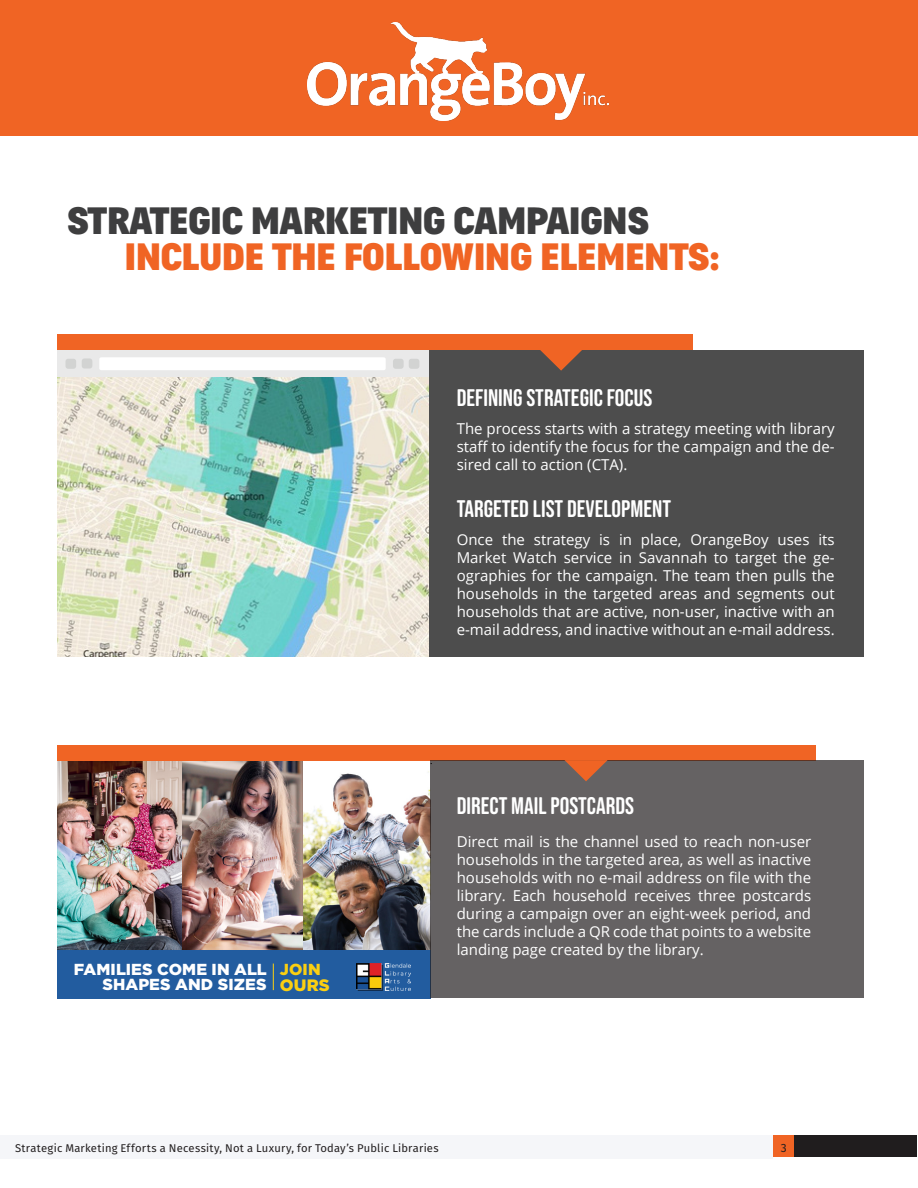
<style>
.page{position:relative;width:918px;height:1188px;background:#fff}
.page>*{position:absolute;margin:0;border:0;box-sizing:border-box;transform-origin:0 0}
.Header_2{font:900 37.5px "Fengardo Neue";color:#f06424}
.Header_2-2{font:900 37.5px "Fengardo Neue";color:#3e3e3f}
.t1{font:24px "Bebas Neue Semi Rounded";color:#fff}
.t2{font:900 16.5px "Gotham";color:#fbcf11}
.t3{font:900 15.9px/15.3px "Gotham";letter-spacing:.005em;color:#fff;text-align:right}
.t4{font:900 15.9px "Gotham";color:#fbcf11}
.t5{font:15px/18px "Open Sans";color:#fff;text-align:justify}
.t6{font:12px "Fira Sans";color:#231f20}
.t7{font:11.25px "Fira Sans";letter-spacing:.02em;color:#231f20}
</style>
<div class="page">
<div style="left:773px;top:1136px;width:21px;height:21px;background:#f06424"></div>
<div style="left:0;top:1135px;width:773px;height:24px;background:#f5f6f9"></div>
<div style="left:794px;top:1136px;width:122px;height:21px;background:#201d1e"></div>
<div style="left:0;top:0;width:918px;height:136px;background:#f06424"></div>
<img style="left:308px;top:23px;width:300px;height:97px">
<div style="left:57px;top:947px;width:374px;height:51px;background:#225c9f"></div>
<svg style="left:273px;top:964px;width:1px;height:26px"></svg>
<img style="left:357px;top:964px;width:53px;height:26px">
<img style="left:57px;top:761px;width:246px;height:189px">
<img style="left:303px;top:764px;width:128px;height:186px">
<div style="left:57px;top:745px;width:758px;height:16px;background:#f06424"></div>
<div style="left:431px;top:761px;width:433px;height:237px;background:#656263"></div>
<div style="left:428px;top:350px;width:436px;height:307px;background:#4d4d4d"></div>
<div style="left:57px;top:335px;width:635px;height:15px;background:#f06424"></div>
<img style="left:57px;top:377px;width:371px;height:280px">
<div style="left:57px;top:350px;width:371px;height:27px;background:#e9e9e9"></div>
<div style="left:99px;top:357px;width:287px;height:13px;background:#fff;border-radius:2px"></div>
<div style="left:66px;top:359px;width:10px;height:10px;background:#d2d3d2;border-radius:3px"></div>
<div style="left:82px;top:358px;width:10px;height:11px;background:#d2d3d2;border-radius:3px"></div>
<div style="left:393px;top:359px;width:11px;height:10px;background:#d2d3d2;border-radius:3px"></div>
<div style="left:409px;top:359px;width:10px;height:10px;background:#d2d3d2;border-radius:3px"></div>
<svg style="left:540px;top:350px;width:42px;height:21px"></svg>
<svg style="left:564px;top:760px;width:44px;height:21px"></svg>
<p class="Header_2-2" style="left:67px;top:200px;width:584px">STRATEGIC MARKETING CAMPAIGNS</p>
<p class="Header_2" style="left:125px;top:236px;width:595px">INCLUDE THE FOLLOWING ELEMENTS:</p>
<p class="t1" style="left:457px;top:384px;width:197px">DEFINING STRATEGIC FOCUS</p>
<p class="t5" style="left:457px;top:419px;width:379px">The process starts with a strategy meeting with library staff to identify the focus for the campaign and the de&shy;sired call to action (CTA).</p>
<p class="t1" style="left:457px;top:495px;width:216px">TARGETED LIST DEVELOPMENT</p>
<p class="t5" style="left:457px;top:530px;width:379px">Once the strategy is in place, OrangeBoy uses its Market Watch service in Savannah to target the ge&shy;ographies for the campaign. The team then pulls the households in the targeted areas and segments out households that are active, non-user, inactive with an e-mail address, and inactive without an e-mail address.</p>
<p class="t3" style="left:74px;top:961px;width:194px">FAMILIES COME IN ALL<br>SHAPES AND SIZES</p>
<p class="t4" style="left:280px;top:958px;width:42px">JOIN</p>
<p class="t2" style="left:280px;top:973px;width:51px">OURS</p>
<p class="t1" style="left:457px;top:792px;width:179px">DIRECT MAIL POSTCARDS</p>
<p class="t5" style="left:457px;top:833px;width:356px">Direct mail is the channel used to reach non-user households in the targeted area, as well as inactive households with no e-mail address on file with the library. Each household receives three postcards during a campaign over an eight-week period, and the cards include a QR code that points to a website landing page created by the library.</p>
<p class="t7" style="left:15px;top:1140px;width:425px">Strategic Marketing Efforts a Necessity, Not a Luxury, for Today’s Public Libraries</p>
<p class="t6" style="left:781px;top:1139px;width:7px">3</p>
</div>
